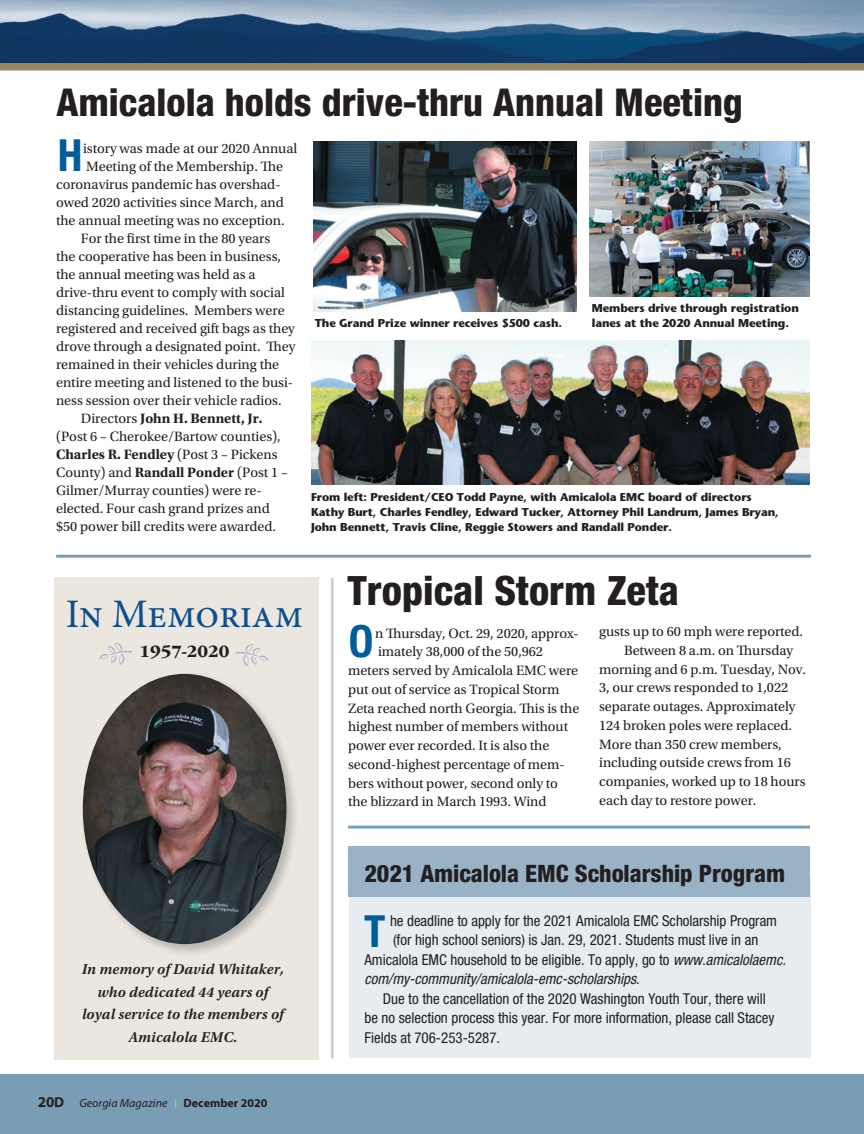
<style>
.page{position:relative;width:864px;height:1134px;background:#fff}
.page>*{position:absolute;margin:0;border:0;box-sizing:border-box;transform-origin:0 0}
.t1{font:700 condensed 44.4px "Helvetica Neue LT Std";color:#005d9c}
.t2{font:800 condensed 40.5px "Helvetica Neue LT Std";color:#231f20}
.t3{font:40.5px "Minion Pro";letter-spacing:-.01em;color:#0b4f8e}
.t4{font:800 condensed 38.4px "Helvetica Neue LT Std";color:#231f20}
.t5{font:800 condensed 24px "Helvetica Neue LT Std";color:#231f20}
.t6{font:700 18px "ITC Garamond Std";color:#231f20}
.t7{font:condensed 15px "Helvetica Neue LT Std";color:#231f20}
.t8{font:italic 600 15px/22.5px "Utopia Std";letter-spacing:.01em;color:#231f20;text-align:center}
.t9{font:italic condensed 15px "Helvetica Neue LT Std";color:#231f20}
.t10{font:14.25px "Utopia Std";color:#231f20}
.t11{font:700 14.25px "Utopia Std";color:#231f20}
.t12{font:italic 12px "Myriad Pro";color:#231f20}
.t13{font:700 12px "Myriad Pro";color:#231f20}
.t14{font:700 11.4px/15px "Stone Sans Std";letter-spacing:-.01em;color:#231f20}
.s1{font-weight:400}
.s2{font-weight:700}
.s3{font-weight:700;font-style:normal;font-size:15px}
.s4{font-weight:700;font-style:normal;font-size:14.4px}
.s5{font-style:italic}
.s6{font-style:normal}
</style>
<div class="page">
<img style="left:0;top:0;width:864px;height:63px">
<div style="left:0;top:1074px;width:864px;height:60px;background:#7a9db6"></div>
<div style="left:0;top:63px;width:864px;height:8px;background:#948962"></div>
<hr style="left:56px;top:555px;width:755px;height:3px;background:#7a9db6">
<hr style="left:331px;top:578px;width:2px;height:480px;background:#cac6c6">
<img style="left:313px;top:141px;width:263px;height:170px">
<img style="left:590px;top:141px;width:220px;height:156px">
<img style="left:311px;top:341px;width:499px;height:144px">
<div style="left:349px;top:877px;width:462px;height:181px;background:#e7ecf1"></div>
<div style="left:349px;top:846px;width:461px;height:50px;background:#9ab2c5"></div>
<div style="left:54px;top:577px;width:265px;height:482px;background:#ebe7df"></div>
<div style="left:80px;top:671px;width:219px;height:286px;background:#231f20;opacity:.25"></div>
<img style="left:83px;top:674px;width:203px;height:270px">
<hr style="left:348px;top:826px;width:462px;height:3px;background:#7a9db6">
<h3 class="t4" style="left:56px;top:78px;width:688px">Amicalola holds drive-thru Annual Meeting</h3>
<h1 class="t1" style="left:58px;top:128px;width:26px">H</h1>
<p class="t10" style="left:83px;top:141px;width:216px">istory was made at our 2020 Annual</p>
<p class="t10" style="left:86px;top:159px;width:199px">Meeting of the Membership. The</p>
<p class="t10" style="left:56px;top:177px;width:226px">coronavirus pandemic has overshad-</p>
<p class="t10" style="left:56px;top:195px;width:229px">owed 2020 activities since March, and</p>
<p class="t10" style="left:56px;top:213px;width:230px">the annual meeting was no exception.</p>
<p class="t10" style="left:81px;top:231px;width:191px">For the first time in the 80 years</p>
<p class="t10" style="left:56px;top:249px;width:227px">the cooperative has been in business,</p>
<p class="t10" style="left:56px;top:267px;width:201px">the annual meeting was held as a</p>
<p class="t10" style="left:56px;top:285px;width:230px">drive-thru event to comply with social</p>
<p class="t10" style="left:56px;top:303px;width:230px">distancing guidelines. Members were</p>
<p class="t10" style="left:56px;top:321px;width:240px">registered and received gift bags as they</p>
<p class="t10" style="left:56px;top:339px;width:241px">drove through a designated point. They</p>
<p class="t10" style="left:56px;top:357px;width:225px">remained in their vehicles during the</p>
<p class="t10" style="left:56px;top:375px;width:239px">entire meeting and listened to the busi-</p>
<p class="t10" style="left:56px;top:393px;width:227px">ness session over their vehicle radios.</p>
<p class="t11" style="left:81px;top:410px;width:183px"><span class="s1">Directors</span> John H. Bennett, Jr.</p>
<p class="t10" style="left:56px;top:429px;width:226px">(Post 6 – Cherokee/Bartow counties),</p>
<p class="t11" style="left:56px;top:446px;width:223px">Charles R. Fendley <span class="s1">(Post 3 – Pickens</span></p>
<p class="t10" style="left:56px;top:465px;width:233px">County) and <span class="s2">Randall Ponder</span> (Post 1 –</p>
<p class="t10" style="left:56px;top:483px;width:207px">Gilmer/Murray counties) were re-</p>
<p class="t10" style="left:56px;top:501px;width:215px">elected. Four cash grand prizes and</p>
<p class="t10" style="left:56px;top:519px;width:222px">$50 power bill credits were awarded.</p>
<p class="t14" style="left:592px;top:301px;width:209px">Members drive through registration</p>
<p class="t14" style="left:315px;top:316px;width:249px">The Grand Prize winner receives $500 cash.</p>
<p class="t14" style="left:592px;top:316px;width:199px">lanes at the 2020 Annual Meeting.</p>
<p class="t14" style="left:311px;top:490px;width:469px">From left: President/CEO Todd Payne, with Amicalola EMC board of directors<br>Kathy Burt, Charles Fendley, Edward Tucker, Attorney Phil Landrum, James Bryan,<br>John Bennett, Travis Cline, Reggie Stowers and Randall Ponder.</p>
<h2 class="t3" style="left:66px;top:586px;width:239px">In Memoriam</h2>
<p class="t6" style="left:139px;top:641px;width:92px">1957-2020</p>
<h2 class="t2" style="left:348px;top:565px;width:333px">Tropical Storm Zeta</h2>
<h1 class="t1" style="left:349px;top:614px;width:26px">O</h1>
<p class="t10" style="left:599px;top:624px;width:205px">gusts up to 60 mph were reported.</p>
<p class="t10" style="left:375px;top:625px;width:205px">n Thursday, Oct. 29, 2020, approx-</p>
<p class="t10" style="left:378px;top:644px;width:166px">imately 38,000 of the 50,962</p>
<p class="t10" style="left:348px;top:663px;width:232px">meters served by Amicalola EMC were</p>
<p class="t10" style="left:348px;top:682px;width:213px">put out of service as Tropical Storm</p>
<p class="t10" style="left:348px;top:700px;width:233px">Zeta reached north Georgia. This is the</p>
<p class="t10" style="left:348px;top:719px;width:221px">highest number of members without</p>
<p class="t10" style="left:348px;top:738px;width:203px">power ever recorded. It is also the</p>
<p class="t10" style="left:348px;top:757px;width:218px">second-highest percentage of mem-</p>
<p class="t10" style="left:348px;top:775px;width:211px">bers without power, second only to</p>
<p class="t10" style="left:348px;top:794px;width:200px">the blizzard in March 1993. Wind</p>
<p class="t10" style="left:624px;top:643px;width:171px">Between 8 a.m. on Thursday</p>
<p class="t10" style="left:599px;top:661px;width:208px">morning and 6 p.m. Tuesday, Nov.</p>
<p class="t10" style="left:599px;top:680px;width:191px">3, our crews responded to 1,022</p>
<p class="t10" style="left:599px;top:699px;width:198px">separate outages. Approximately</p>
<p class="t10" style="left:599px;top:718px;width:194px">124 broken poles were replaced.</p>
<p class="t10" style="left:599px;top:736px;width:184px">More than 350 crew members,</p>
<p class="t10" style="left:599px;top:755px;width:193px">including outside crews from 16</p>
<p class="t10" style="left:599px;top:774px;width:208px">companies, worked up to 18 hours</p>
<p class="t10" style="left:599px;top:793px;width:159px">each day to restore power.</p>
<p class="t8" style="left:82px;top:958px;width:204px">In memory of David Whitaker, who dedicated 44 years of loyal service to the members of<br>Amicalola EMC.</p>
<p class="t12" style="left:38px;top:1095px;width:131px"><span class="s3">20</span><span class="s4">D</span> Georgia Magazine</p>
<p class="t13" style="left:184px;top:1096px;width:85px">December 2020</p>
<h3 class="t5" style="left:364px;top:858px;width:422px">2021 Amicalola EMC Scholarship Program</h3>
<h1 class="t1" style="left:364px;top:904px;width:23px">T</h1>
<p class="t7" style="left:390px;top:912px;width:389px">he deadline to apply for the 2021 Amicalola EMC Scholarship Program</p>
<p class="t7" style="left:393px;top:931px;width:367px">(for high school seniors) is Jan. 29, 2021. Students must live in an</p>
<p class="t7" style="left:365px;top:951px;width:423px">Amicalola EMC household to be eligible. To apply, go to <span class="s5">www.amicalolaemc.</span></p>
<p class="t9" style="left:365px;top:970px;width:277px">com/my-community/amicalola-emc-scholarships<span class="s6">.</span></p>
<p class="t7" style="left:383px;top:990px;width:385px">Due to the cancellation of the 2020 Washington Youth Tour, there will</p>
<p class="t7" style="left:365px;top:1009px;width:412px">be no selection process this year. For more information, please call Stacey</p>
<p class="t7" style="left:365px;top:1029px;width:137px">Fields at 706-253-5287.</p>
</div>
